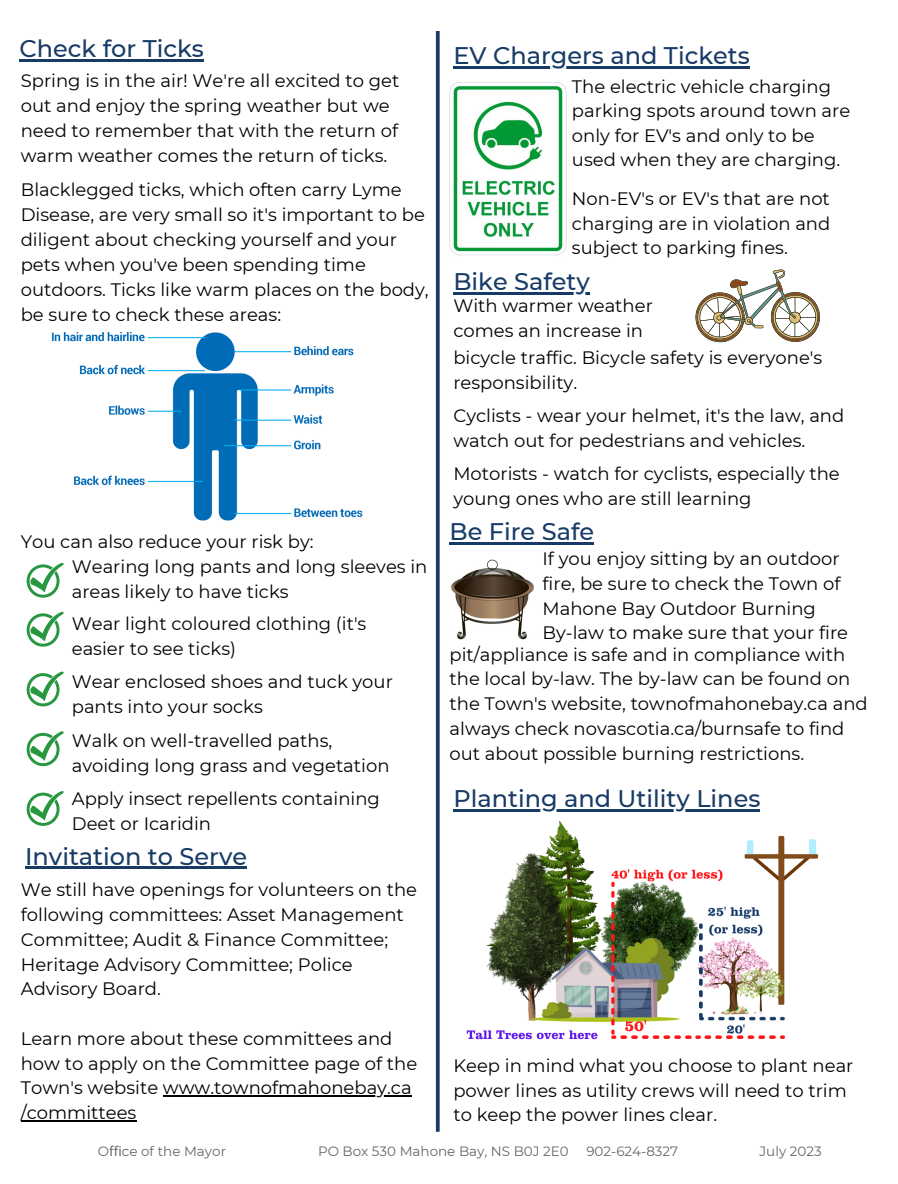
<style>
.page{position:relative;width:898px;height:1184px;background:#fff}
.page>*{position:absolute;margin:0;border:0;box-sizing:border-box;transform-origin:0 0}
.t1{font:500 24px "Montserrat";color:#173b66}
.t2{font:18px/24.8px "Montserrat";color:#000}
.t3{font:13.5px "Montserrat";color:#000}
.s1{font-family:"Noto Sans"}
</style>
<div class="page">
<img style="left:466px;top:821px;width:353px;height:219px">
<svg style="left:436px;top:31px;width:4px;height:1100px;background:#2a4b73"></svg>
<img style="left:51px;top:332px;width:312px;height:189px">
<svg style="left:27px;top:611px;width:37px;height:35px"></svg>
<svg style="left:27px;top:563px;width:37px;height:34px"></svg>
<svg style="left:27px;top:791px;width:37px;height:34px"></svg>
<svg style="left:27px;top:671px;width:37px;height:35px"></svg>
<svg style="left:27px;top:731px;width:37px;height:35px"></svg>
<img style="left:451px;top:559px;width:83px;height:81px">
<img style="left:449px;top:82px;width:118px;height:173px">
<svg style="left:695px;top:269px;width:125px;height:73px"></svg>
<hr style="left:453px;top:809px;width:307px;height:2px;background:#173b66">
<hr style="left:19px;top:59px;width:185px;height:2px;background:#173b66">
<hr style="left:450px;top:542px;width:144px;height:2px;background:#173b66">
<hr style="left:453px;top:66px;width:297px;height:2px;background:#173b66">
<hr style="left:25px;top:866px;width:222px;height:3px;background:#173b66">
<hr style="left:163px;top:1095px;width:249px;height:1px;background:#000">
<hr style="left:21px;top:1120px;width:115px;height:1px;background:#000">
<hr style="left:453px;top:293px;width:137px;height:2px;background:#173b66">
<p class="t1" style="left:19px;top:33px;width:186px">Check for Ticks</p>
<p class="t2" style="left:21px;top:68px;width:380px">Spring is in the air! We're all excited to get out and enjoy the spring weather but we need to remember that with the return of warm weather comes the return of ticks.</p>
<p class="t2" style="left:21px;top:177px;width:409px">Blacklegged ticks, which often carry Lyme Disease, are very small so it's important to be diligent about checking yourself and your pets when you've been spending time outdoors. Ticks like warm places on the body, be sure to check these areas:</p>
<p class="t2" style="left:21px;top:529px;width:294px">You can also reduce your risk by:</p>
<p class="t2" style="left:72px;top:554px;width:357px;line-height:25.2px">Wearing long pants and long sleeves in areas likely to have ticks</p>
<p class="t2" style="left:72px;top:610px;width:296px">Wear light coloured clothing (it's</p>
<p class="t2" style="left:72px;top:635px;width:166px">easier to see ticks)</p>
<p class="t2" style="left:72px;top:669px;width:323px">Wear enclosed shoes and tuck your</p>
<p class="t2" style="left:72px;top:694px;width:193px">pants into your socks</p>
<p class="t2" style="left:72px;top:727px;width:262px">Walk on well-travelled paths,</p>
<p class="t2" style="left:72px;top:752px;width:319px">avoiding long grass and vegetation</p>
<p class="t2" style="left:72px;top:786px;width:310px">Apply insect repellents containing</p>
<p class="t2" style="left:72px;top:811px;width:141px">Deet or Icaridin</p>
<p class="t1" style="left:25px;top:841px;width:223px">Invitation to Serve</p>
<p class="t2" style="left:21px;top:877px;width:398px">We still have openings for volunteers on the following committees: Asset Management Committee; Audit &amp; Finance Committee; Heritage Advisory Committee; Police Advisory Board.</p>
<p class="t2" style="left:21px;top:1025px;width:398px">Learn more about these committees and how to apply on the Committee page of the<br>Town's website www.townofmahonebay.ca /committees</p>
<p class="t1" style="left:453px;top:40px;width:298px">EV Chargers and Tickets</p>
<p class="t2" style="left:572px;top:74px;width:280px">The electric vehicle charging parking spots around town are only for EV's and only to be used when they are charging.</p>
<p class="t2" style="left:572px;top:186px;width:260px;text-align:justify">Non-EV's or EV's that are not charging are in violation and subject to parking fines.</p>
<p class="t1" style="left:453px;top:267px;width:138px">Bike Safety</p>
<p class="t2" style="left:453px;top:293px;width:201px">With warmer weather comes an increase in</p>
<p class="t2" style="left:453px;top:345px;width:371px">bicycle traffic. Bicycle safety is everyone's responsibility.</p>
<p class="t2" style="left:453px;top:403px;width:392px">Cyclists - wear your helmet, it's the law, and watch out for pedestrians and vehicles.</p>
<p class="t2" style="left:453px;top:461px;width:388px">Motorists - watch for cyclists, especially the young ones who are still learning</p>
<p class="t1" style="left:450px;top:517px;width:146px">Be Fire Safe</p>
<p class="t2" style="left:543px;top:546px;width:307px">If you enjoy sitting by an outdoor fire, be sure to check the Town of<br>Mahone Bay Outdoor Burning<br>By-law to make sure that your fire</p>
<p class="t2" style="left:450px;top:641px;width:420px">pit/appliance is safe and in compliance with the local by-law. The by-law can be found on the Town's website, townofmahonebay.ca and always check novascotia.ca/burnsafe to find out about possible burning restrictions.</p>
<p class="t1" style="left:453px;top:784px;width:308px">Planting and Utility Lines</p>
<p class="t2" style="left:453px;top:1052px;width:402px">Keep in mind what you choose to plant near power lines as utility crews will need to trim to keep the power lines clear.</p>
<p class="t3" style="left:98px;top:1142px;width:130px">O<span class="s1">ffi</span>ce of the Mayor</p>
<p class="t3" style="left:318px;top:1142px;width:252px">PO Box 530 Mahone Bay, NS B0J 2E0</p>
<p class="t3" style="left:586px;top:1142px;width:93px">902-624-8327</p>
<p class="t3" style="left:760px;top:1142px;width:64px">July 2023</p>
</div>
